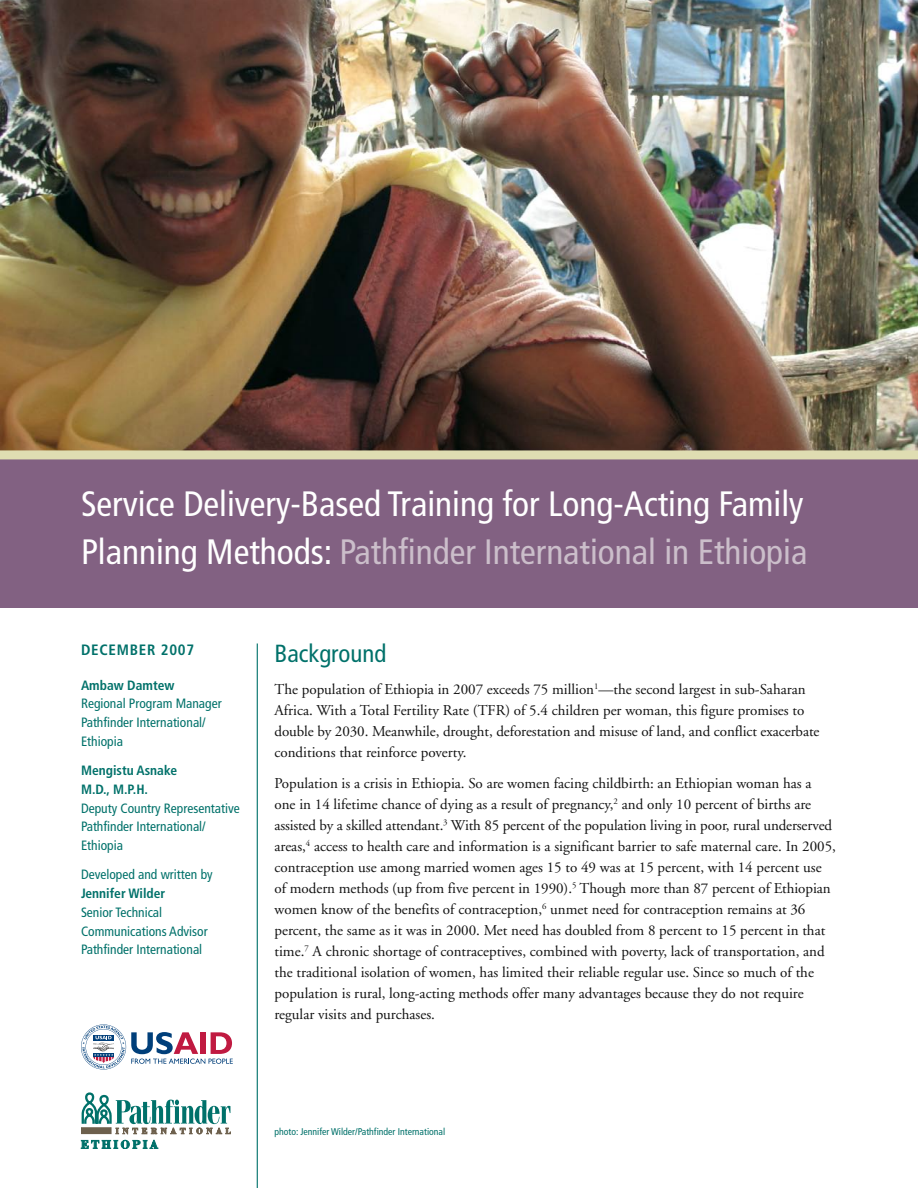
<style>
.page{position:relative;width:918px;height:1188px;background:#fff}
.page>*{position:absolute;margin:0;border:0;box-sizing:border-box;transform-origin:0 0}
.t1{font:condensed 35.25px/48px "Frutiger";color:#fff}
.t2{font:condensed 24.75px "Frutiger";color:#00716a}
.t3{font:15px/21px "Adobe Garamond";color:#121212}
.t4{font:700 condensed 15px "Frutiger";letter-spacing:.05em;color:#00716a}
.t5{font:condensed 13.5px/18.8px "Frutiger";color:#00716a}
.t6{font:700 condensed 13.5px/18.8px "Frutiger";color:#00716a}
.t7{font:condensed 9.75px "Frutiger";color:#00716a}
.s1{color:#cbbeca}
</style>
<div class="page">
<svg style="left:81px;top:1140px;width:77px;height:9px"></svg>
<svg style="left:81px;top:1092px;width:150px;height:42px"></svg>
<svg style="left:81px;top:1024px;width:152px;height:46px"></svg>
<hr style="left:257px;top:643px;width:1px;height:545px;background:#00716a">
<img style="left:0;top:0;width:918px;height:450px">
<div style="left:0;top:453px;width:918px;height:155px;background:#826182"></div>
<div style="left:0;top:450px;width:918px;height:9px;background:#dfddb2"></div>
<h1 class="t1" style="left:81px;top:480px;width:728px">Service Delivery-Based Training for Long-Acting Family<br>Planning Methods: <span class="s1">Pathfinder International in Ethiopia</span></h1>
<p class="t4" style="left:81px;top:641px;width:115px">DECEMBER 2007</p>
<p class="t6" style="left:81px;top:676px;width:95px">Ambaw Damtew</p>
<p class="t5" style="left:81px;top:694px;width:142px">Regional Program Manager<br>Pathfinder International/<br>Ethiopia</p>
<p class="t6" style="left:81px;top:761px;width:98px">Mengistu Asnake<br>M.D., M.P.H.</p>
<p class="t5" style="left:81px;top:799px;width:160px">Deputy Country Representative<br>Pathfinder International/<br>Ethiopia</p>
<p class="t5" style="left:81px;top:865px;width:133px">Developed and written by</p>
<p class="t6" style="left:81px;top:884px;width:86px">Jennifer Wilder</p>
<p class="t5" style="left:81px;top:903px;width:128px">Senior Technical<br>Communications Advisor<br>Pathfinder International</p>
<h2 class="t2" style="left:274px;top:639px;width:113px">Background</h2>
<p class="t3" style="left:274px;top:679px;width:546px">The population of Ethiopia in 2007 exceeds 75 million<sup>1</sup>—the second largest in sub-Saharan Africa. With a Total Fertility Rate (TFR) of 5.4 children per woman, this figure promises to double by 2030. Meanwhile, drought, deforestation and misuse of land, and conflict exacerbate conditions that reinforce poverty.</p>
<p class="t3" style="left:274px;top:773px;width:563px">Population is a crisis in Ethiopia. So are women facing childbirth: an Ethiopian woman has a one in 14 lifetime chance of dying as a result of pregnancy,<sup>2</sup> and only 10 percent of births are assisted by a skilled attendant.<sup>3</sup> With 85 percent of the population living in poor, rural underserved areas,<sup>4</sup> access to health care and information is a significant barrier to safe maternal care. In 2005, contraception use among married women ages 15 to 49 was at 15 percent, with 14 percent use of modern methods (up from five percent in 1990).<sup>5</sup> Though more than 87 percent of Ethiopian women know of the benefits of contraception,<sup>6</sup> unmet need for contraception remains at 36 percent, the same as it was in 2000. Met need has doubled from 8 percent to 15 percent in that time.<sup>7</sup> A chronic shortage of contraceptives, combined with poverty, lack of transportation, and the traditional isolation of women, has limited their reliable regular use. Since so much of the population is rural, long-acting methods offer many advantages because they do not require regular visits and purchases.</p>
<p class="t7" style="left:275px;top:1126px;width:172px">photo: Jennifer Wilder/Pathfinder International</p>
</div>
